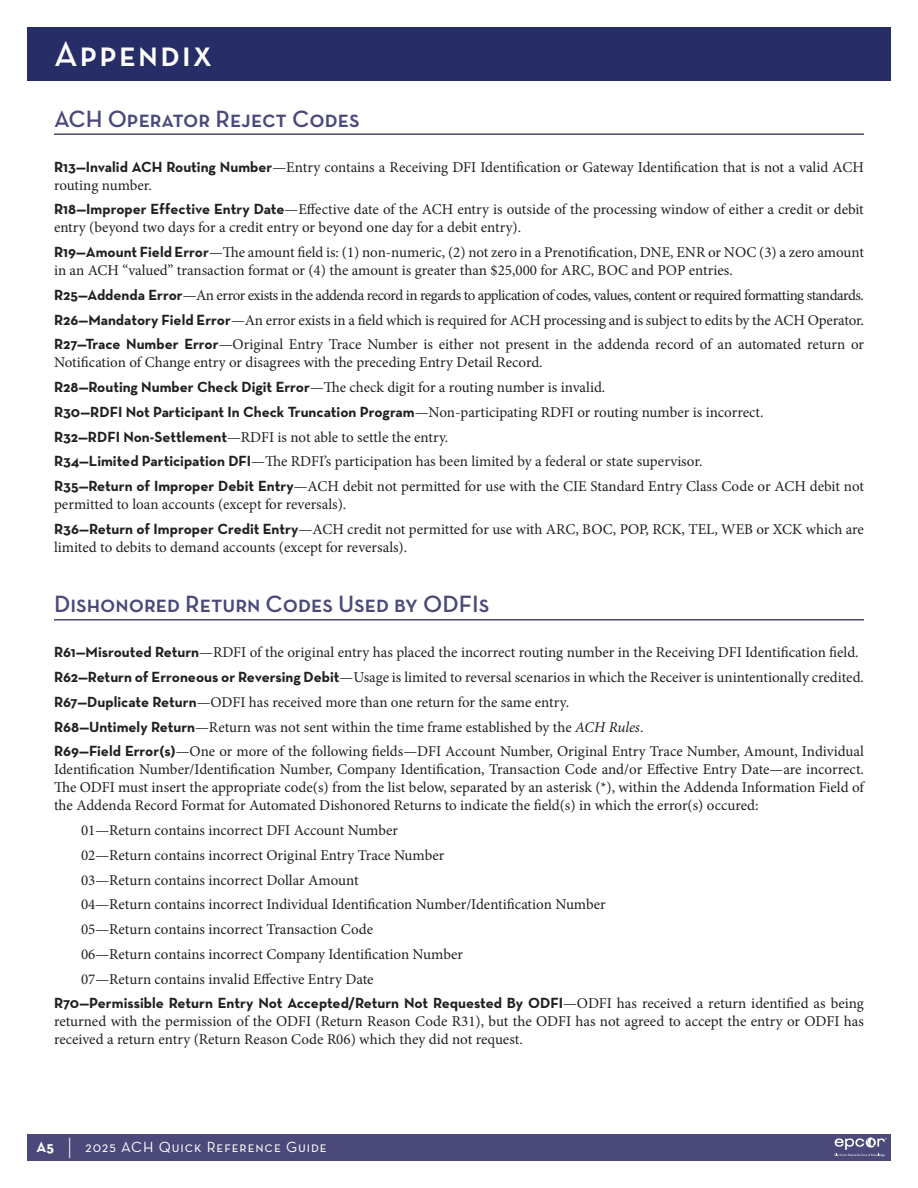
<style>
.page{position:relative;width:918px;height:1188px;background:#fff}
.page>*{position:absolute;margin:0;border:0;box-sizing:border-box;transform-origin:0 0}
.page_head_left{font:600 36px "Neutraface Text";letter-spacing:.06em;color:#fff}
.Section_Heads{font:600 24px "Neutraface Text";color:#4a497a}
.Apendix_body{font:15px/18px "Minion Pro";letter-spacing:-.005em;color:#231f20}
.appendix_body_indent{font:15px "Minion Pro";color:#231f20}
.Apendix_body-2{font:15px "Minion Pro";letter-spacing:-.035em;color:#231f20}
.t1{font:15px "Neutraface Text";letter-spacing:.06em;color:#fff}
.s1{font-family:"Neutraface Text";font-weight:700}
.s2{font-style:italic}
.s3{font-weight:700}
.s4{font-weight:300;font-size:24px}
</style>
<div class="page">
<div style="left:27px;top:27px;width:864px;height:54px;background:#272d67"></div>
<div style="left:27px;top:1134px;width:864px;height:27px;background:#4a497a"></div>
<svg style="left:835px;top:1137px;width:52px;height:20px"></svg>
<hr style="left:54px;top:133px;width:810px;height:2px;background:#4a497a">
<hr style="left:54px;top:619px;width:810px;height:2px;background:#4a497a">
<p class="page_head_left" style="left:54px;top:31px;width:160px">Appendix</p>
<h1 class="Section_Heads" style="left:54px;top:104px;width:307px">ACH Operator Reject Codes</h1>
<p class="Apendix_body" style="left:54px;top:158px;width:811px"><span class="s1">R13—Invalid ACH Routing Number</span>—Entry contains a Receiving DFI Identification or Gateway Identification that is not a valid ACH routing number.</p>
<p class="Apendix_body" style="left:54px;top:201px;width:811px"><span class="s1">R18—Improper Effective Entry Date</span>—Effective date of the ACH entry is outside of the processing window of either a credit or debit entry (beyond two days for a credit entry or beyond one day for a debit entry).</p>
<p class="Apendix_body" style="left:54px;top:244px;width:811px"><span class="s1">R19—Amount Field Error</span>—The amount field is: (1) non-numeric, (2) not zero in a Prenotification, DNE, ENR or NOC (3) a zero amount in an ACH “valued” transaction format or (4) the amount is greater than $25,000 for ARC, BOC and POP entries.</p>
<p class="Apendix_body-2" style="left:54px;top:285px;width:812px"><span class="s1">R25—Addenda Error</span>—An error exists in the addenda record in regards to application of codes, values, content or required formatting standards.</p>
<p class="Apendix_body" style="left:54px;top:311px;width:811px"><span class="s1">R26—Mandatory Field Error</span>—An error exists in a field which is required for ACH processing and is subject to edits by the ACH Operator.</p>
<p class="Apendix_body" style="left:54px;top:336px;width:812px"><span class="s1">R27—Trace Number Error</span>—Original Entry Trace Number is either not present in the addenda record of an automated return or<br>Notification of Change entry or disagrees with the preceding Entry Detail Record.</p>
<p class="Apendix_body" style="left:54px;top:379px;width:553px"><span class="s1">R28—Routing Number Check Digit Error</span>—The check digit for a routing number is invalid.</p>
<p class="Apendix_body" style="left:54px;top:403px;width:711px"><span class="s1">R30—RDFI Not Participant In Check Truncation Program</span>—Non-participating RDFI or routing number is incorrect.</p>
<p class="Apendix_body" style="left:54px;top:428px;width:396px"><span class="s1">R32—RDFI Non-Settlement</span>—RDFI is not able to settle the entry.</p>
<p class="Apendix_body" style="left:54px;top:453px;width:650px"><span class="s1">R34—Limited Participation DFI</span>—The RDFI’s participation has been limited by a federal or state supervisor.</p>
<p class="Apendix_body" style="left:54px;top:478px;width:812px"><span class="s1">R35—Return of Improper Debit Entry</span>—ACH debit not permitted for use with the CIE Standard Entry Class Code or ACH debit not permitted to loan accounts (except for reversals).</p>
<p class="Apendix_body" style="left:54px;top:520px;width:812px"><span class="s1">R36—Return of Improper Credit Entry</span>—ACH credit not permitted for use with ARC, BOC, POP, RCK, TEL, WEB or XCK which are limited to debits to demand accounts (except for reversals).</p>
<h1 class="Section_Heads" style="left:54px;top:589px;width:437px">Dishonored Return Codes Used by ODFIs</h1>
<p class="Apendix_body" style="left:54px;top:644px;width:806px"><span class="s1">R61—Misrouted Return</span>—RDFI of the original entry has placed the incorrect routing number in the Receiving DFI Identification field.</p>
<p class="Apendix_body" style="left:54px;top:668px;width:811px"><span class="s1">R62—Return of Erroneous or Reversing Debit</span>—Usage is limited to reversal scenarios in which the Receiver is unintentionally credited.</p>
<p class="Apendix_body" style="left:54px;top:693px;width:517px"><span class="s1">R67—Duplicate Return</span>—ODFI has received more than one return for the same entry.</p>
<p class="Apendix_body" style="left:54px;top:718px;width:591px"><span class="s1">R68—Untimely Return</span>—Return was not sent within the time frame established by the <span class="s2">ACH Rules</span>.</p>
<p class="Apendix_body" style="left:54px;top:743px;width:812px;text-align:justify"><span class="s1">R69—Field Error(s)</span>—One or more of the following fields—DFI Account Number, Original Entry Trace Number, Amount, Individual Identification Number/Identification Number, Company Identification, Transaction Code and/or Effective Entry Date—are incorrect.<br>The ODFI must insert the appropriate code(s) from the list below, separated by an asterisk (*), within the Addenda Information Field of the Addenda Record Format for Automated Dishonored Returns to indicate the field(s) in which the error(s) occured:</p>
<p class="appendix_body_indent" style="left:81px;top:820px;width:319px">01—Return contains incorrect DFI Account Number</p>
<p class="appendix_body_indent" style="left:81px;top:845px;width:365px">02—Return contains incorrect Original Entry Trace Number</p>
<p class="appendix_body_indent" style="left:81px;top:870px;width:279px">03—Return contains incorrect Dollar Amount</p>
<p class="appendix_body_indent" style="left:81px;top:894px;width:526px">04—Return contains incorrect Individual Identification Number/Identification Number</p>
<p class="appendix_body_indent" style="left:81px;top:919px;width:294px">05—Return contains incorrect Transaction Code</p>
<p class="appendix_body_indent" style="left:81px;top:944px;width:384px">06—Return contains incorrect Company Identification Number</p>
<p class="appendix_body_indent" style="left:81px;top:969px;width:294px">07—Return contains invalid Effective Entry Date</p>
<p class="Apendix_body" style="left:54px;top:995px;width:811px;text-align:justify"><span class="s1">R70—Permissible Return Entry Not Accepted/Return Not Requested By ODFI</span>—ODFI has received a return identified as being returned with the permission of the ODFI (Return Reason Code R31), but the ODFI has not agreed to accept the entry or ODFI has received a return entry (Return Reason Code R06) which they did not request.</p>
<p class="t1" style="left:37px;top:1138px;width:292px"><span class="s3">A5</span> <span class="s4">|</span> 2025 ACH Quick Reference Guide</p>
</div>
